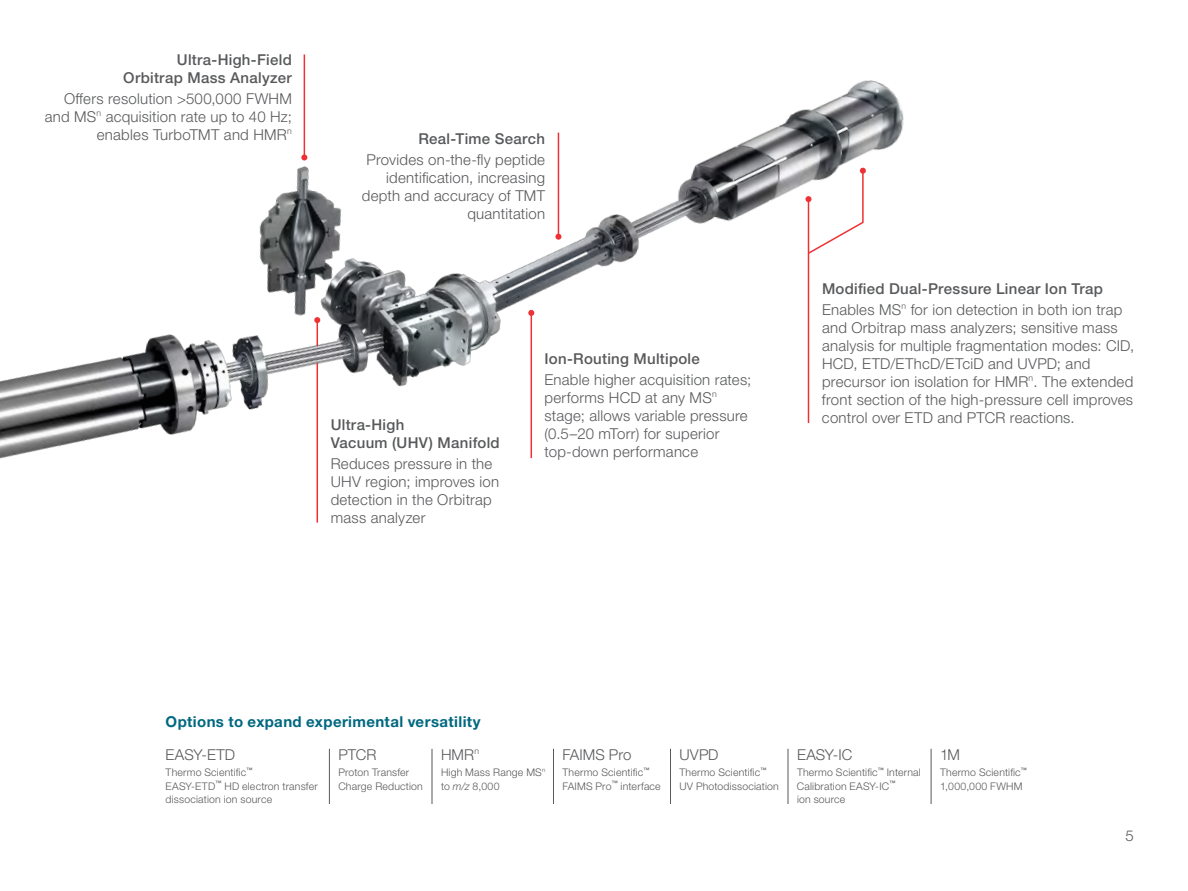
<style>
.page{position:relative;width:1188px;height:891px;background:#fff}
.page>*{position:absolute;margin:0;border:0;box-sizing:border-box;transform-origin:0 0}
.t1{font:300 15px/18px "Helvetica Neue LTW1 G";letter-spacing:.015em;color:#58595b}
.t2{font:500 15px/18px "Helvetica Neue LTW1 G";letter-spacing:.02em;color:#58595b;text-align:right}
.t3{font:700 15px "Helvetica Neue LTW1 G";letter-spacing:.025em;color:#006880}
.t4{font:300 10.5px/13.5px "Helvetica Neue LTW1 G";letter-spacing:.02em;color:#58595b}
.s1{font-weight:500}
.s2{font-style:italic}
</style>
<div class="page">
<img style="left:0;top:54px;width:932px;height:750px">
<hr style="left:329px;top:749px;width:1px;height:55px;background:#58595b">
<hr style="left:432px;top:749px;width:1px;height:55px;background:#58595b">
<hr style="left:553px;top:749px;width:1px;height:55px;background:#58595b">
<hr style="left:670px;top:749px;width:1px;height:55px;background:#58595b">
<hr style="left:788px;top:749px;width:1px;height:55px;background:#58595b">
<hr style="left:931px;top:749px;width:1px;height:55px;background:#58595b">
<p class="t2" style="left:123px;top:51px;width:170px">Ultra-High-Field<br>Orbitrap Mass Analyzer</p>
<p class="t1" style="left:45px;top:90px;width:249px;text-align:right">Offers resolution &gt;500,000 FWHM and MS<sup>n</sup> acquisition rate up to 40 Hz; enables TurboTMT and HMR<sup>n</sup></p>
<p class="t2" style="left:418px;top:129px;width:128px">Real-Time Search</p>
<p class="t1" style="left:362px;top:150px;width:185px;text-align:right">Provides on-the-fly peptide identification, increasing depth and accuracy of TMT quantitation</p>
<p class="t2" style="left:331px;top:415px;width:171px;text-align:left">Ultra-High<br>Vacuum (UHV) Manifold</p>
<p class="t1" style="left:331px;top:454px;width:170px">Reduces pressure in the<br>UHV region; improves ion detection in the Orbitrap mass analyzer</p>
<p class="t2" style="left:544px;top:350px;width:157px">Ion-Routing Multipole</p>
<p class="t1" style="left:544px;top:371px;width:208px">Enable higher acquisition rates; performs HCD at any MS<sup>n </sup>stage; allows variable pressure (0.5–20 mTorr) for superior top-down performance</p>
<p class="t1" style="left:822px;top:278px;width:302px;line-height:21px"><span class="s1">Modified Dual-Pressure Linear Ion Trap<br></span>Enables MS<sup>n</sup> for ion detection in both ion trap</p>
<p class="t1" style="left:822px;top:318px;width:314px">and Orbitrap mass analyzers; sensitive mass analysis for multiple fragmentation modes: CID, HCD, ETD/EThcD/ETciD and UVPD; and precursor ion isolation for HMR<sup>n</sup>. The extended front section of the high-pressure cell improves control over ETD and PTCR reactions.</p>
<p class="t3" style="left:166px;top:713px;width:317px">Options to expand experimental versatility</p>
<p class="t1" style="left:166px;top:745px;width:71px">EASY-ETD</p>
<p class="t4" style="left:166px;top:765px;width:154px">Thermo Scientific<sup>™<br></sup>EASY-ETD<sup>™</sup> HD electron transfer dissociation ion source</p>
<p class="t1" style="left:338px;top:745px;width:40px">PTCR</p>
<p class="t4" style="left:338px;top:765px;width:86px">Proton Transfer<br>Charge Reduction</p>
<p class="t1" style="left:441px;top:745px;width:40px">HMR<sup>n</sup></p>
<p class="t4" style="left:441px;top:765px;width:106px">High Mass Range MS<sup>n </sup>to <span class="s2">m/z</span> 8,000</p>
<p class="t1" style="left:562px;top:745px;width:70px">FAIMS Pro</p>
<p class="t4" style="left:562px;top:765px;width:100px">Thermo Scientific<sup>™<br></sup>FAIMS Pro<sup>™</sup> interface</p>
<p class="t1" style="left:680px;top:745px;width:41px">UVPD</p>
<p class="t4" style="left:679px;top:765px;width:101px">Thermo Scientific<sup>™<br></sup>UV Photodissociation</p>
<p class="t1" style="left:797px;top:745px;width:57px">EASY-IC</p>
<p class="t4" style="left:797px;top:765px;width:125px">Thermo Scientific<sup>™</sup> Internal<br>Calibration EASY-IC<sup>™<br></sup>ion source</p>
<p class="t1" style="left:940px;top:745px;width:21px">1M</p>
<p class="t4" style="left:940px;top:765px;width:88px">Thermo Scientific<sup>™<br></sup>1,000,000 FWHM</p>
<p class="t1" style="left:1126px;top:826px;width:10px">5</p>
</div>
